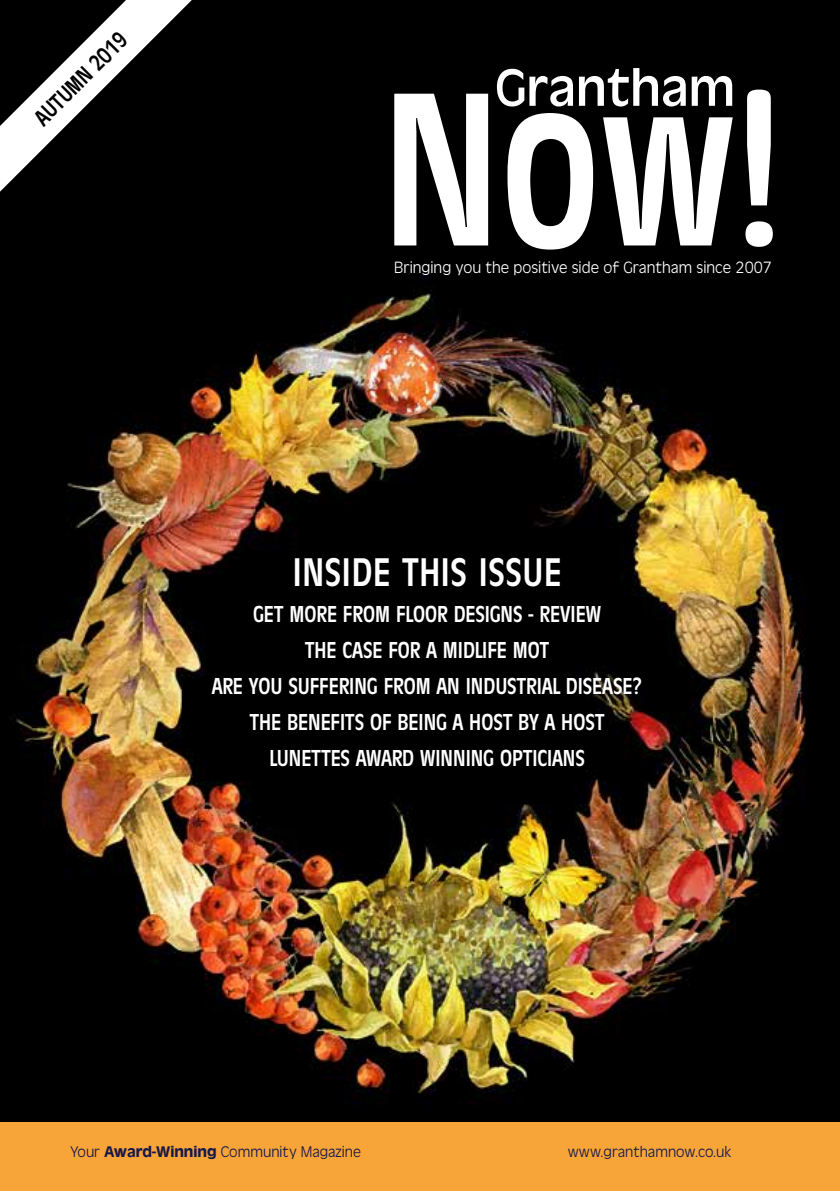
<style>
.page{position:relative;width:840px;height:1191px;background:#fff}
.page>*{position:absolute;margin:0;border:0;box-sizing:border-box;transform-origin:0 0}
.t1{font:54.4px "Antique Oli";color:#fff}
.t2{font:300 17px "Antique Oli";color:#fff}
.t3{font:300 16px "Antique Oli";color:#151849}
.s1{font-weight:500}
</style>
<div class="page">
<img style="left:0;top:0;width:839px;height:1123px">
<div style="left:0;top:1123px;width:839px;height:68px;background:#f7a439"></div>
<div style="left:394px;top:94px;width:94px;height:151px;background:#000"></div>
<div style="left:602px;top:117px;width:130px;height:128px;background:#000"></div>
<div style="left:745px;top:90px;width:27px;height:157px;background:#000"></div>
<svg style="left:0;top:0;width:192px;height:192px"></svg>
<svg style="left:295px;top:558px;width:53px;height:28px"></svg>
<svg style="left:354px;top:558px;width:34px;height:28px"></svg>
<svg style="left:443px;top:558px;width:22px;height:28px"></svg>
<div style="left:481px;top:558px;width:78px;height:28px;background:#000"></div>
<svg style="left:254px;top:606px;width:29px;height:16px"></svg>
<svg style="left:290px;top:606px;width:46px;height:16px"></svg>
<svg style="left:344px;top:606px;width:44px;height:16px"></svg>
<svg style="left:397px;top:606px;width:50px;height:16px"></svg>
<svg style="left:454px;top:606px;width:67px;height:16px"></svg>
<svg style="left:540px;top:606px;width:60px;height:16px"></svg>
<svg style="left:343px;top:642px;width:38px;height:16px"></svg>
<svg style="left:389px;top:642px;width:31px;height:16px"></svg>
<svg style="left:426px;top:642px;width:11px;height:16px"></svg>
<svg style="left:444px;top:642px;width:61px;height:16px"></svg>
<svg style="left:514px;top:642px;width:34px;height:16px"></svg>
<svg style="left:211px;top:678px;width:31px;height:16px"></svg>
<svg style="left:249px;top:678px;width:32px;height:16px"></svg>
<svg style="left:289px;top:678px;width:88px;height:16px"></svg>
<svg style="left:385px;top:678px;width:44px;height:16px"></svg>
<svg style="left:436px;top:678px;width:22px;height:16px"></svg>
<svg style="left:467px;top:678px;width:93px;height:16px"></svg>
<svg style="left:566px;top:677px;width:75px;height:17px"></svg>
<svg style="left:288px;top:714px;width:75px;height:16px"></svg>
<svg style="left:370px;top:714px;width:20px;height:16px"></svg>
<svg style="left:398px;top:714px;width:48px;height:16px"></svg>
<svg style="left:452px;top:714px;width:11px;height:16px"></svg>
<svg style="left:519px;top:714px;width:19px;height:16px"></svg>
<svg style="left:544px;top:714px;width:11px;height:16px"></svg>
<svg style="left:270px;top:750px;width:79px;height:16px"></svg>
<svg style="left:355px;top:750px;width:58px;height:16px"></svg>
<svg style="left:420px;top:750px;width:73px;height:16px"></svg>
<svg style="left:500px;top:750px;width:84px;height:16px"></svg>
<div style="left:507px;top:113px;width:85px;height:136px;background:#000"></div>
<svg style="left:402px;top:558px;width:35px;height:28px"></svg>
<svg style="left:305px;top:642px;width:30px;height:16px"></svg>
<svg style="left:250px;top:714px;width:30px;height:16px"></svg>
<svg style="left:470px;top:714px;width:42px;height:16px"></svg>
<svg style="left:562px;top:714px;width:42px;height:16px"></svg>
<h1 class="t1" style="left:495px;top:58px;width:241px">Grantham</h1>
<p class="t2" style="left:394px;top:258px;width:379px">Bringing you the positive side of Grantham since 2007</p>
<p class="t3" style="left:70px;top:1143px;width:292px">Your <span class="s1">Award-Winning</span> Community Magazine</p>
<p class="t3" style="left:567px;top:1143px;width:165px">www.granthamnow.co.uk</p>
</div>
